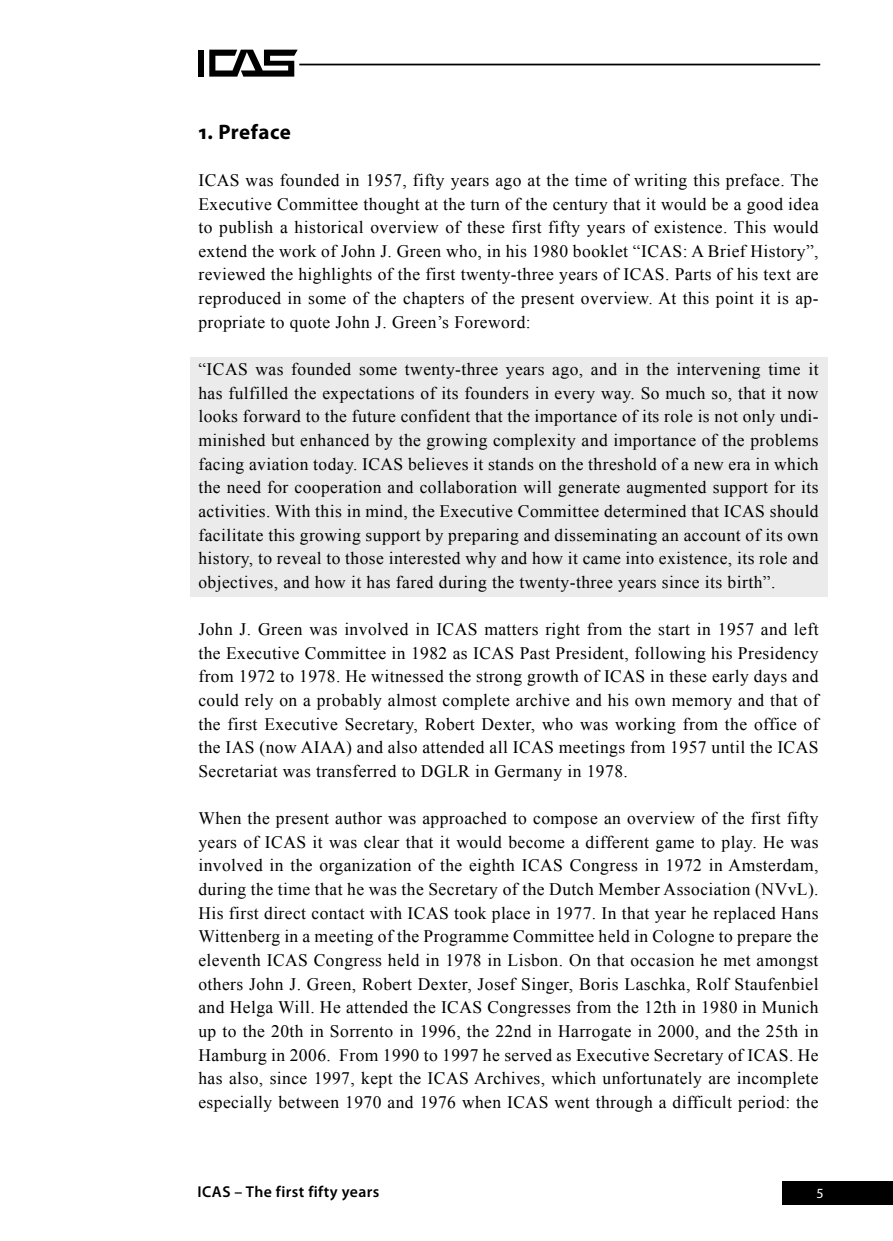
<style>
.page{position:relative;width:893px;height:1241px;background:#fff}
.page>*{position:absolute;margin:0;border:0;box-sizing:border-box;transform-origin:0 0}
.t1{font:700 21px "Myriad Pro";letter-spacing:.02em;color:#000}
.t2{font:17.5px/23.6px "Times New Roman";letter-spacing:.025em;color:#000;text-align:justify}
.t3{font:600 15.75px "Myriad Pro";letter-spacing:.025em;color:#000}
.t4{font:14px "Myriad Pro";color:#fff}
</style>
<div class="page">
<div style="left:783px;top:1181px;width:110px;height:23px;background:#000"></div>
<hr style="left:299px;top:64px;width:521px;height:1px;background:#000">
<div style="left:198px;top:50px;width:6px;height:27px;background:#000"></div>
<svg style="left:209px;top:50px;width:89px;height:27px"></svg>
<div style="left:190px;top:357px;width:637px;height:240px;background:#ebebeb"></div>
<p class="t1" style="left:198px;top:118px;width:94px">1. Preface</p>
<p class="t2" style="left:198px;top:168px;width:622px">ICAS was founded in 1957, fifty years ago at the time of writing this preface. The Executive Committee thought at the turn of the century that it would be a good idea to publish a historical overview of these first fifty years of existence. This would extend the work of John J. Green who, in his 1980 booklet “ICAS: A Brief History”, reviewed the highlights of the first twenty-three years of ICAS. Parts of his text are reproduced in some of the chapters of the present overview. At this point it is ap&shy;propriate to quote John J. Green’s Foreword:</p>
<p class="t2" style="left:198px;top:357px;width:622px">“ICAS was founded some twenty-three years ago, and in the intervening time it has fulfilled the expectations of its founders in every way. So much so, that it now looks forward to the future confident that the importance of its role is not only undi&shy;minished but enhanced by the growing complexity and importance of the problems facing aviation today. ICAS believes it stands on the threshold of a new era in which the need for cooperation and collaboration will generate augmented support for its activities. With this in mind, the Executive Committee determined that ICAS should facilitate this growing support by preparing and disseminating an account of its own history, to reveal to those interested why and how it came into existence, its role and objectives, and how it has fared during the twenty-three years since its birth”.</p>
<p class="t2" style="left:198px;top:617px;width:622px">John J. Green was involved in ICAS matters right from the start in 1957 and left the Executive Committee in 1982 as ICAS Past President, following his Presidency from 1972 to 1978. He witnessed the strong growth of ICAS in these early days and could rely on a probably almost complete archive and his own memory and that of the first Executive Secretary, Robert Dexter, who was working from the office of the IAS (now AIAA) and also attended all ICAS meetings from 1957 until the ICAS Secretariat was transferred to DGLR in Germany in 1978.</p>
<p class="t2" style="left:198px;top:806px;width:622px">When the present author was approached to compose an overview of the first fifty years of ICAS it was clear that it would become a different game to play. He was involved in the organization of the eighth ICAS Congress in 1972 in Amsterdam, during the time that he was the Secretary of the Dutch Member Association (NVvL).<br>His first direct contact with ICAS took place in 1977. In that year he replaced Hans Wittenberg in a meeting of the Programme Committee held in Cologne to prepare the eleventh ICAS Congress held in 1978 in Lisbon. On that occasion he met amongst others John J. Green, Robert Dexter, Josef Singer, Boris Laschka, Rolf Staufenbiel and Helga Will. He attended the ICAS Congresses from the 12th in 1980 in Munich up to the 20th in Sorrento in 1996, the 22nd in Harrogate in 2000, and the 25th in Hamburg in 2006. From 1990 to 1997 he served as Executive Secretary of ICAS. He has also, since 1997, kept the ICAS Archives, which unfortunately are incomplete especially between 1970 and 1976 when ICAS went through a difficult period: the</p>
<p class="t3" style="left:198px;top:1181px;width:183px">ICAS – The first fifty years</p>
<p class="t4" style="left:816px;top:1185px;width:9px">5</p>
</div>
